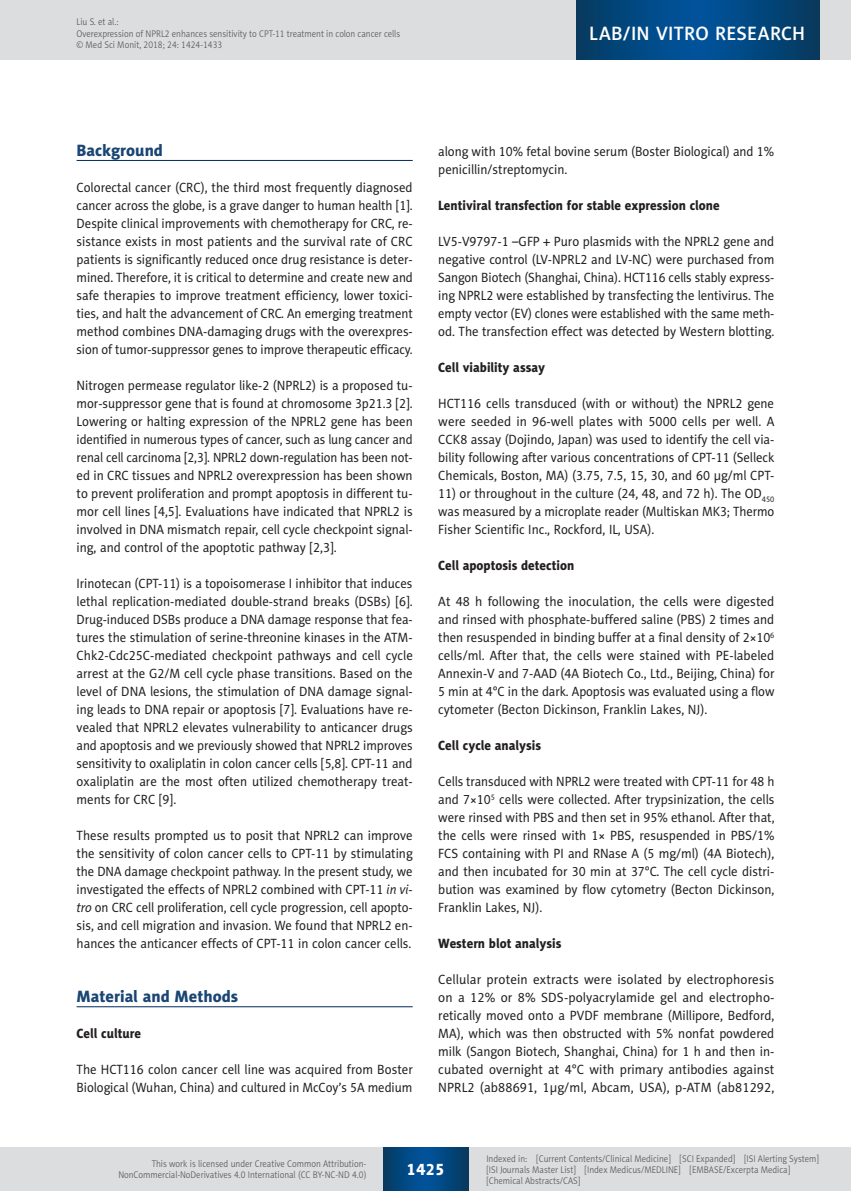
<style>
.page{position:relative;width:851px;height:1191px;background:#fff}
.page>*{position:absolute;margin:0;border:0;box-sizing:border-box;transform-origin:0 0}
.t1{font:19.5px "Naomi Sans EFN Medium";letter-spacing:.01em;color:#fff}
.MSM_Headline_1{font:16.5px "Naomi Sans EFN Heavy";color:#1a4574}
.t2{font:16.5px "Naomi Sans EFN Heavy";color:#fff}
.MSM_Body{font:13.5px/18px "Naomi Sans EFN";color:#231f20;text-align:justify;scale:.95 1}
.MSM_Body-2{font:13.5px/18px "Naomi Sans EFN";color:#231f20;text-align:justify;scale:.94 1}
.MSM_Body-3{font:13.5px/18px "Naomi Sans EFN";color:#231f20;text-align:justify;scale:.96 1}
.MSM_Body-4{font:13.5px/18px "Naomi Sans EFN";color:#231f20;text-align:justify}
.MSM_Headline_2{font:13.5px "Naomi Sans EFN Heavy";color:#231f20;scale:.95 1}
.MSM_pagina_zywa{font:9.75px/11.2px "Naomi Sans EFN Light";color:#57585a;scale:.9 1}
.MSM_pagina_sygnatura{font:9.75px "Naomi Sans EFN Light";color:#57585a;scale:.9 1}
.s1{font-style:italic}
</style>
<div class="page">
<hr style="left:77px;top:160px;width:335px;height:1px;background:#00295c">
<hr style="left:77px;top:1006px;width:335px;height:1px;background:#00295c">
<div style="left:0;top:1148px;width:850px;height:43px;background:#dcdddf"></div>
<svg style="left:383px;top:1147px;width:85px;height:43px;background:#02477e"></svg>
<div style="left:0;top:0;width:850px;height:60px;background:#dcdddf"></div>
<svg style="left:576px;top:0;width:243px;height:60px;background:#02477e"></svg>
<p class="MSM_pagina_zywa" style="left:77px;top:16px;width:361px">Liu S. et al.:<br>Overexpression of NPRL2 enhances sensitivity to CPT-11 treatment in colon cancer cells</p>
<p class="MSM_pagina_sygnatura" style="left:77px;top:39px;width:163px">© Med Sci Monit, 2018; 24: 1424-1433</p>
<h1 class="t1" style="left:589px;top:22px;width:217px">LAB/IN VITRO RESEARCH</h1>
<p class="MSM_Headline_1" style="left:77px;top:140px;width:88px">Background</p>
<p class="MSM_Body" style="left:77px;top:178px;width:355px">Colorectal cancer (CRC), the third most frequently diagnosed cancer across the globe, is a grave danger to human health [1].<br>Despite clinical improvements with chemotherapy for CRC, re&shy;sistance exists in most patients and the survival rate of CRC patients is significantly reduced once drug resistance is deter&shy;mined. Therefore, it is critical to determine and create new and safe therapies to improve treatment efficiency, lower toxici&shy;ties, and halt the advancement of CRC. An emerging treatment method combines DNA-damaging drugs with the overexpres&shy;sion of tumor-suppressor genes to improve therapeutic efficacy.</p>
<p class="MSM_Body" style="left:77px;top:376px;width:355px">Nitrogen permease regulator like-2 (NPRL2) is a proposed tu&shy;mor-suppressor gene that is found at chromosome 3p21.3 [2].<br>Lowering or halting expression of the NPRL2 gene has been identified in numerous types of cancer, such as lung cancer and renal cell carcinoma [2,3]. NPRL2 down-regulation has been not&shy;ed in CRC tissues and NPRL2 overexpression has been shown to prevent proliferation and prompt apoptosis in different tu&shy;mor cell lines [4,5]. Evaluations have indicated that NPRL2 is involved in DNA mismatch repair, cell cycle checkpoint signal&shy;ing, and control of the apoptotic pathway [2,3].</p>
<p class="MSM_Body" style="left:77px;top:574px;width:355px">Irinotecan (CPT-11) is a topoisomerase I inhibitor that induces lethal replication-mediated double-strand breaks (DSBs) [6].<br>Drug-induced DSBs produce a DNA damage response that fea&shy;tures the stimulation of serine-threonine kinases in the ATM-Chk2-Cdc25C-mediated checkpoint pathways and cell cycle arrest at the G2/M cell cycle phase transitions. Based on the level of DNA lesions, the stimulation of DNA damage signal&shy;ing leads to DNA repair or apoptosis [7]. Evaluations have re&shy;vealed that NPRL2 elevates vulnerability to anticancer drugs and apoptosis and we previously showed that NPRL2 improves sensitivity to oxaliplatin in colon cancer cells [5,8]. CPT-11 and oxaliplatin are the most often utilized chemotherapy treat&shy;ments for CRC [9].</p>
<p class="MSM_Body" style="left:77px;top:826px;width:355px">These results prompted us to posit that NPRL2 can improve the sensitivity of colon cancer cells to CPT-11 by stimulating the DNA damage checkpoint pathway. In the present study, we investigated the effects of NPRL2 combined with CPT-11 <span class="s1">in vi&shy;tro</span> on CRC cell proliferation, cell cycle progression, cell apopto&shy;sis, and cell migration and invasion. We found that NPRL2 en&shy;hances the anticancer effects of CPT-11 in colon cancer cells.</p>
<p class="MSM_Headline_1" style="left:77px;top:986px;width:163px">Material and Methods</p>
<p class="MSM_Headline_2" style="left:77px;top:1025px;width:69px">Cell culture</p>
<p class="MSM_Body" style="left:77px;top:1060px;width:355px">The HCT116 colon cancer cell line was acquired from Boster<br>Biological (Wuhan, China) and cultured in McCoy’s 5A medium</p>
<p class="MSM_Body" style="left:438px;top:142px;width:355px">along with 10% fetal bovine serum (Boster Biological) and 1% penicillin/streptomycin.</p>
<p class="MSM_Headline_2" style="left:438px;top:197px;width:298px">Lentiviral transfection for stable expression clone</p>
<p class="MSM_Body" style="left:438px;top:232px;width:355px">LV5-V9797-1 –GFP + Puro plasmids with the NPRL2 gene and negative control (LV-NPRL2 and LV-NC) were purchased from Sangon Biotech (Shanghai, China). HCT116 cells stably express&shy;ing NPRL2 were established by transfecting the lentivirus. The empty vector (EV) clones were established with the same meth&shy;od. The transfection effect was detected by Western blotting.</p>
<p class="MSM_Headline_2" style="left:438px;top:359px;width:114px">Cell viability assay</p>
<p class="MSM_Body" style="left:438px;top:394px;width:355px">HCT116 cells transduced (with or without) the NPRL2 gene were seeded in 96-well plates with 5000 cells per well. A CCK8 assay (Dojindo, Japan) was used to identify the cell via&shy;bility following after various concentrations of CPT-11 (Selleck Chemicals, Boston, MA) (3.75, 7.5, 15, 30, and 60 μg/ml CPT-</p>
<p class="MSM_Body" style="left:438px;top:484px;width:355px">11) or throughout in the culture (24, 48, and 72 h). The OD<sub>450 </sub>was measured by a microplate reader (Multiskan MK3; Thermo Fisher Scientific Inc., Rockford, IL, USA).</p>
<p class="MSM_Headline_2" style="left:438px;top:557px;width:145px">Cell apoptosis detection</p>
<p class="MSM_Body-3" style="left:438px;top:592px;width:351px">At 48 h following the inoculation, the cells were digested and rinsed with phosphate-buffered saline (PBS) 2 times and then resuspended in binding buffer at a final density of 2×10<sup>6 </sup>cells/ml. After that, the cells were stained with PE-labeled Annexin-V and 7-AAD (4A Biotech Co., Ltd., Beijing, China) for 5 min at 4°C in the dark. Apoptosis was evaluated using a flow cytometer (Becton Dickinson, Franklin Lakes, NJ).</p>
<p class="MSM_Headline_2" style="left:438px;top:737px;width:110px">Cell cycle analysis</p>
<p class="MSM_Body-2" style="left:438px;top:772px;width:359px">Cells transduced with NPRL2 were treated with CPT-11 for 48 h and 7×10<sup>5</sup> cells were collected. After trypsinization, the cells were rinsed with PBS and then set in 95% ethanol. After that, the cells were rinsed with 1× PBS, resuspended in PBS/1% FCS containing with PI and RNase A (5 mg/ml) (4A Biotech), and then incubated for 30 min at 37°C. The cell cycle distri&shy;bution was examined by flow cytometry (Becton Dickinson, Franklin Lakes, NJ).</p>
<p class="MSM_Headline_2" style="left:438px;top:935px;width:131px">Western blot analysis</p>
<p class="MSM_Body-4" style="left:438px;top:970px;width:337px">Cellular protein extracts were isolated by electrophoresis on a 12% or 8% SDS-polyacrylamide gel and electropho&shy;retically moved onto a PVDF membrane (Millipore, Bedford, MA), which was then obstructed with 5% nonfat powdered milk (Sangon Biotech, Shanghai, China) for 1 h and then in&shy;cubated overnight at 4°C with primary antibodies against NPRL2 (ab88691, 1μg/ml, Abcam, USA), p-ATM (ab81292,</p>
<p class="MSM_pagina_zywa" style="left:118px;top:1158px;width:277px;text-align:right">This work is licensed under Creative Common Attribution-<br>NonCommercial-NoDerivatives 4.0 International (CC BY-NC-ND 4.0)</p>
<p class="t2" style="left:406px;top:1159px;width:40px">1425</p>
<p class="MSM_pagina_zywa" style="left:486px;top:1152px;width:371px">Indexed in: [Current Contents/Clinical Medicine] [SCI Expanded] [ISI Alerting System] [ISI Journals Master List] [Index Medicus/MEDLINE] [EMBASE/Excerpta Medica] [Chemical Abstracts/CAS]</p>
</div>
